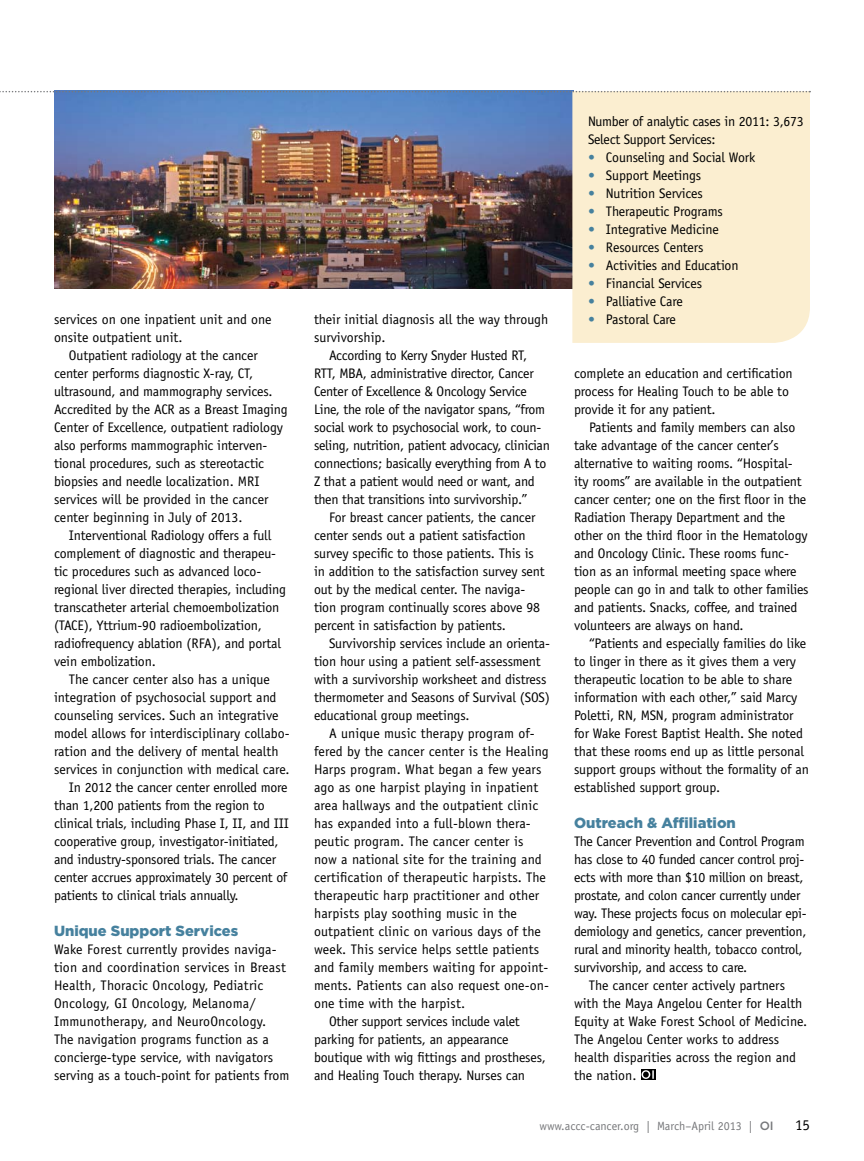
<style>
.page{position:relative;width:864px;height:1161px;background:#fff}
.page>*{position:absolute;margin:0;border:0;box-sizing:border-box;transform-origin:0 0}
.t1{font:15px "Officina Sans Std";color:#000}
.t2{font:900 14.7px "Gotham";color:#46819e}
.t3{font:13.8px/18px "Officina Sans Std";letter-spacing:-.01em;color:#000}
.t4{font:13.8px "Officina Sans Std";letter-spacing:.01em;color:#000}
.t5{font:12px "Officina Sans Std";color:#77787b}
.s1{font-family:"Sabon Intl";color:#46819e}
.s2{font-family:"Gotham";font-weight:500}
</style>
<div class="page">
<img style="left:54px;top:92px;width:518px;height:197px">
<div style="left:641px;top:1069px;width:14px;height:11px;background:#000"></div>
<svg style="left:642px;top:1070px;width:12px;height:9px"></svg>
<div style="left:572px;top:92px;width:238px;height:251px;background:#fbeed0"></div>
<svg style="left:0;top:91px;width:810px;height:1px"></svg>
<p class="t3" style="left:54px;top:310px;width:219px">services on one inpatient unit and one onsite outpatient unit.</p>
<p class="t3" style="left:54px;top:346px;width:235px;text-indent:15px">Outpatient radiology at the cancer center performs diagnostic X-ray, CT, ultrasound, and mammography services.<br>Accredited by the ACR as a Breast Imaging Center of Excellence, outpatient radiology also performs mammographic interven&shy;tional procedures, such as stereotactic biopsies and needle localization. MRI services will be provided in the cancer center beginning in July of 2013.</p>
<p class="t3" style="left:54px;top:526px;width:234px;text-indent:15px">Interventional Radiology offers a full complement of diagnostic and therapeu&shy;tic procedures such as advanced loco&shy;regional liver directed therapies, including transcatheter arterial chemoembolization (TACE), Yttrium-90 radioembolization, radiofrequency ablation (RFA), and portal vein embolization.</p>
<p class="t3" style="left:69px;top:670px;width:202px">The cancer center also has a unique</p>
<p class="t3" style="left:54px;top:688px;width:224px">integration of psychosocial support and</p>
<p class="t3" style="left:54px;top:706px;width:226px">counseling services. Such an integrative</p>
<p class="t3" style="left:54px;top:724px;width:237px">model allows for interdisciplinary collabo-</p>
<p class="t3" style="left:54px;top:742px;width:226px">ration and the delivery of mental health</p>
<p class="t3" style="left:54px;top:760px;width:237px">services in conjunction with medical care.</p>
<p class="t3" style="left:69px;top:778px;width:220px">In 2012 the cancer center enrolled more</p>
<p class="t3" style="left:54px;top:796px;width:212px">than 1,200 patients from the region to</p>
<p class="t3" style="left:54px;top:814px;width:236px">clinical trials, including Phase I, II, and III</p>
<p class="t3" style="left:54px;top:832px;width:226px">cooperative group, investigator-initiated,</p>
<p class="t3" style="left:54px;top:850px;width:224px">and industry-sponsored trials. The cancer</p>
<p class="t3" style="left:54px;top:868px;width:235px">center accrues approximately 30 percent of</p>
<p class="t3" style="left:54px;top:886px;width:186px">patients to clinical trials annually.</p>
<p class="t2" style="left:54px;top:922px;width:186px">Unique Support Services</p>
<p class="t3" style="left:54px;top:940px;width:237px">Wake Forest currently provides naviga&shy;tion and coordination services in Breast Health, Thoracic Oncology, Pediatric Oncology, GI Oncology, Melanoma/ Immunotherapy, and NeuroOncology.<br>The navigation programs function as a concierge-type service, with navigators serving as a touch-point for patients from</p>
<p class="t3" style="left:314px;top:310px;width:236px">their initial diagnosis all the way through</p>
<p class="t3" style="left:314px;top:328px;width:73px">survivorship.</p>
<p class="t3" style="left:329px;top:346px;width:200px">According to Kerry Snyder Husted RT,</p>
<p class="t3" style="left:314px;top:364px;width:221px">RTT, MBA, administrative director, Cancer</p>
<p class="t3" style="left:314px;top:382px;width:215px">Center of Excellence &amp; Oncology Service</p>
<p class="t3" style="left:314px;top:400px;width:233px">Line, the role of the navigator spans, “from</p>
<p class="t3" style="left:314px;top:418px;width:229px">social work to psychosocial work, to coun-</p>
<p class="t3" style="left:314px;top:436px;width:237px">seling, nutrition, patient advocacy, clinician</p>
<p class="t3" style="left:314px;top:454px;width:234px">connections; basically everything from A to</p>
<p class="t3" style="left:314px;top:472px;width:222px">Z that a patient would need or want, and</p>
<p class="t3" style="left:314px;top:490px;width:215px">then that transitions into survivorship.”</p>
<p class="t3" style="left:329px;top:508px;width:208px">For breast cancer patients, the cancer</p>
<p class="t3" style="left:314px;top:526px;width:213px">center sends out a patient satisfaction</p>
<p class="t3" style="left:314px;top:544px;width:221px">survey specific to those patients. This is</p>
<p class="t3" style="left:314px;top:562px;width:232px">in addition to the satisfaction survey sent</p>
<p class="t3" style="left:314px;top:580px;width:213px">out by the medical center. The naviga-</p>
<p class="t3" style="left:314px;top:598px;width:228px">tion program continually scores above 98</p>
<p class="t3" style="left:314px;top:616px;width:193px">percent in satisfaction by patients.</p>
<p class="t3" style="left:329px;top:634px;width:223px">Survivorship services include an orienta-</p>
<p class="t3" style="left:314px;top:652px;width:228px">tion hour using a patient self-assessment</p>
<p class="t3" style="left:314px;top:670px;width:234px">with a survivorship worksheet and distress</p>
<p class="t3" style="left:314px;top:688px;width:237px">thermometer and Seasons of Survival (SOS)</p>
<p class="t3" style="left:314px;top:706px;width:157px">educational group meetings.</p>
<p class="t4" style="left:329px;top:725px;width:207px">A unique music therapy program of-</p>
<p class="t4" style="left:314px;top:743px;width:236px">fered by the cancer center is the Healing</p>
<p class="t4" style="left:314px;top:761px;width:229px">Harps program. What began a few years</p>
<p class="t4" style="left:314px;top:779px;width:226px">ago as one harpist playing in inpatient</p>
<p class="t4" style="left:314px;top:797px;width:226px">area hallways and the outpatient clinic</p>
<p class="t4" style="left:314px;top:815px;width:218px">has expanded into a full-blown thera-</p>
<p class="t4" style="left:314px;top:833px;width:211px">peutic program. The cancer center is</p>
<p class="t4" style="left:314px;top:851px;width:229px">now a national site for the training and</p>
<p class="t4" style="left:314px;top:869px;width:234px">certification of therapeutic harpists. The</p>
<p class="t4" style="left:314px;top:887px;width:227px">therapeutic harp practitioner and other</p>
<p class="t4" style="left:314px;top:905px;width:204px">harpists play soothing music in the</p>
<p class="t4" style="left:314px;top:923px;width:228px">outpatient clinic on various days of the</p>
<p class="t4" style="left:314px;top:941px;width:227px">week. This service helps settle patients</p>
<p class="t4" style="left:314px;top:959px;width:236px">and family members waiting for appoint-</p>
<p class="t4" style="left:314px;top:977px;width:237px">ments. Patients can also request one-on-</p>
<p class="t4" style="left:314px;top:995px;width:153px">one time with the harpist.</p>
<p class="t3" style="left:329px;top:1012px;width:192px">Other support services include valet</p>
<p class="t3" style="left:314px;top:1030px;width:196px">parking for patients, an appearance</p>
<p class="t3" style="left:314px;top:1048px;width:233px">boutique with wig fittings and prostheses,</p>
<p class="t3" style="left:314px;top:1066px;width:213px">and Healing Touch therapy. Nurses can</p>
<p class="t3" style="left:588px;top:112px;width:217px">Number of analytic cases in 2011: 3,673<br>Select Support Services:</p>
<p class="t3" style="left:588px;top:148px;width:169px"><span class="s1">•</span> Counseling and Social Work</p>
<p class="t3" style="left:588px;top:166px;width:115px"><span class="s1">•</span> Support Meetings</p>
<p class="t3" style="left:588px;top:184px;width:116px"><span class="s1">•</span> Nutrition Services</p>
<p class="t3" style="left:588px;top:202px;width:136px"><span class="s1">•</span> Therapeutic Programs</p>
<p class="t3" style="left:588px;top:220px;width:132px"><span class="s1">•</span> Integrative Medicine</p>
<p class="t3" style="left:588px;top:238px;width:117px"><span class="s1">•</span> Resources Centers</p>
<p class="t3" style="left:588px;top:256px;width:152px"><span class="s1">•</span> Activities and Education</p>
<p class="t3" style="left:588px;top:274px;width:116px"><span class="s1">•</span> Financial Services</p>
<p class="t3" style="left:588px;top:292px;width:96px"><span class="s1">•</span> Palliative Care</p>
<p class="t3" style="left:588px;top:310px;width:90px"><span class="s1">•</span> Pastoral Care</p>
<p class="t3" style="left:574px;top:364px;width:220px">complete an education and certification process for Healing Touch to be able to provide it for any patient.</p>
<p class="t3" style="left:574px;top:418px;width:236px;text-indent:15px">Patients and family members can also take advantage of the cancer center’s alternative to waiting rooms. “Hospital&shy;ity rooms” are available in the outpatient cancer center; one on the first floor in the Radiation Therapy Department and the other on the third floor in the Hematology and Oncology Clinic. These rooms func&shy;tion as an informal meeting space where people can go in and talk to other families and patients. Snacks, coffee, and trained volunteers are always on hand.</p>
<p class="t3" style="left:574px;top:634px;width:236px;text-indent:15px">“Patients and especially families do like to linger in there as it gives them a very therapeutic location to be able to share information with each other,” said Marcy Poletti, RN, MSN, program administrator for Wake Forest Baptist Health. She noted that these rooms end up as little personal support groups without the formality of an established support group.</p>
<p class="t2" style="left:574px;top:814px;width:163px">Outreach &amp; Affiliation</p>
<p class="t3" style="left:574px;top:832px;width:232px">The Cancer Prevention and Control Program</p>
<p class="t3" style="left:574px;top:850px;width:232px">has close to 40 funded cancer control proj-</p>
<p class="t3" style="left:574px;top:868px;width:231px">ects with more than $10 million on breast,</p>
<p class="t3" style="left:574px;top:886px;width:228px">prostate, and colon cancer currently under</p>
<p class="t3" style="left:574px;top:904px;width:234px">way. These projects focus on molecular epi-</p>
<p class="t3" style="left:574px;top:922px;width:234px">demiology and genetics, cancer prevention,</p>
<p class="t3" style="left:574px;top:940px;width:230px">rural and minority health, tobacco control,</p>
<p class="t3" style="left:574px;top:958px;width:175px">survivorship, and access to care.</p>
<p class="t3" style="left:589px;top:976px;width:198px">The cancer center actively partners</p>
<p class="t3" style="left:574px;top:994px;width:230px">with the Maya Angelou Center for Health</p>
<p class="t3" style="left:574px;top:1012px;width:235px">Equity at Wake Forest School of Medicine.</p>
<p class="t3" style="left:574px;top:1030px;width:207px">The Angelou Center works to address</p>
<p class="t3" style="left:574px;top:1048px;width:224px">health disparities across the region and</p>
<p class="t3" style="left:574px;top:1066px;width:64px">the nation.</p>
<p class="t5" style="left:539px;top:1118px;width:236px">www.accc-cancer.org | March–April 2013 | <span class="s2">OI</span></p>
<p class="t1" style="left:795px;top:1116px;width:16px">15</p>
</div>
